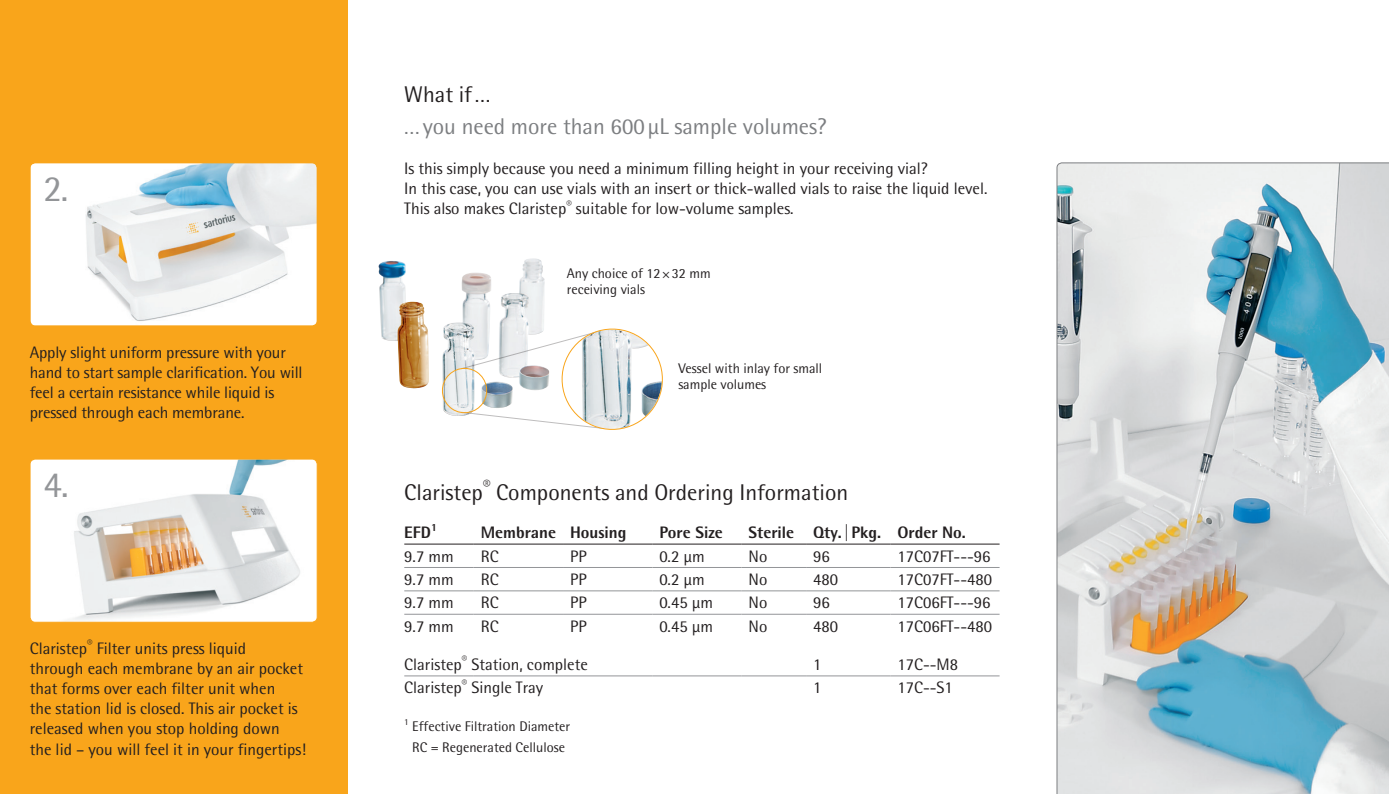
<style>
.page{position:relative;width:1389px;height:794px;background:#fff}
.page>*{position:absolute;margin:0;border:0;box-sizing:border-box;transform-origin:0 0}
.t1{font:36.75px "Sartorius Rotis Sans 2013";color:#939598}
.t2{font:22.75px "Sartorius Rotis Sans 2013";color:#231f20}
.t3{font:22.75px "Sartorius Rotis Sans 2013";color:#7c7e81}
.t4{font:16.62px/20.1px "Sartorius Rotis Sans 2013";color:#231f20}
.t5{font:800 16.62px "Sartorius Rotis Sans 2013";color:#231f20}
.t6{font:14px/16.6px "Sartorius Rotis Sans 2013";color:#231f20}
</style>
<div class="page">
<div style="left:0;top:0;width:347px;height:794px;background:#f9a51b"></div>
<hr style="left:404px;top:544px;width:70px;height:1px;background:#231f20">
<hr style="left:474px;top:544px;width:89px;height:1px;background:#231f20">
<hr style="left:563px;top:544px;width:89px;height:1px;background:#231f20">
<hr style="left:652px;top:544px;width:90px;height:1px;background:#231f20">
<hr style="left:742px;top:544px;width:64px;height:1px;background:#231f20">
<hr style="left:806px;top:544px;width:84px;height:1px;background:#231f20">
<hr style="left:890px;top:544px;width:110px;height:1px;background:#231f20">
<hr style="left:404px;top:567px;width:70px;height:1px;background:#939598">
<hr style="left:474px;top:567px;width:89px;height:1px;background:#939598">
<hr style="left:563px;top:567px;width:89px;height:1px;background:#939598">
<hr style="left:652px;top:567px;width:90px;height:1px;background:#939598">
<hr style="left:742px;top:567px;width:64px;height:1px;background:#939598">
<hr style="left:806px;top:567px;width:84px;height:1px;background:#939598">
<hr style="left:890px;top:567px;width:110px;height:1px;background:#939598">
<hr style="left:404px;top:590px;width:70px;height:1px;background:#939598">
<hr style="left:474px;top:590px;width:89px;height:1px;background:#939598">
<hr style="left:563px;top:590px;width:89px;height:1px;background:#939598">
<hr style="left:652px;top:590px;width:90px;height:1px;background:#939598">
<hr style="left:742px;top:590px;width:64px;height:1px;background:#939598">
<hr style="left:806px;top:590px;width:84px;height:1px;background:#939598">
<hr style="left:890px;top:590px;width:110px;height:1px;background:#939598">
<hr style="left:404px;top:614px;width:70px;height:1px;background:#939598">
<hr style="left:474px;top:614px;width:89px;height:1px;background:#939598">
<hr style="left:563px;top:614px;width:89px;height:1px;background:#939598">
<hr style="left:652px;top:614px;width:90px;height:1px;background:#939598">
<hr style="left:742px;top:614px;width:64px;height:1px;background:#939598">
<hr style="left:806px;top:614px;width:84px;height:1px;background:#939598">
<hr style="left:890px;top:614px;width:110px;height:1px;background:#939598">
<hr style="left:404px;top:675px;width:70px;height:1px;background:#939598">
<hr style="left:474px;top:675px;width:89px;height:1px;background:#939598">
<hr style="left:563px;top:675px;width:89px;height:1px;background:#939598">
<hr style="left:652px;top:675px;width:90px;height:1px;background:#939598">
<hr style="left:742px;top:675px;width:64px;height:1px;background:#939598">
<hr style="left:806px;top:675px;width:84px;height:1px;background:#939598">
<hr style="left:890px;top:675px;width:110px;height:1px;background:#939598">
<svg style="left:1057px;top:162px;width:332px;height:632px;background:#bfcdd1"></svg>
<img style="left:378px;top:258px;width:167px;height:131px">
<svg style="left:438px;top:321px;width:225px;height:109px"></svg>
<div style="left:30px;top:459px;width:287px;height:163px;background:#fff;border-radius:5px"></div>
<img style="left:73px;top:460px;width:244px;height:161px">
<div style="left:30px;top:459px;width:287px;height:163px;border:1px solid #f9a51b;border-radius:5px"></div>
<img style="left:32px;top:164px;width:283px;height:160px">
<div style="left:30px;top:162px;width:287px;height:164px;border:1px solid #f9a51b;border-radius:5px"></div>
<h1 class="t1" style="left:44px;top:166px;width:26px">2.</h1>
<p class="t4" style="left:30px;top:342px;width:274px">Apply slight uniform pressure with your hand to start sample clarification. You will feel a certain resistance while liquid is pressed through each membrane.</p>
<h1 class="t1" style="left:44px;top:463px;width:27px">4.</h1>
<p class="t4" style="left:30px;top:638px;width:278px">Claristep<sup>®</sup> Filter units press liquid<br>through each membrane by an air pocket that forms over each filter unit when<br>the station lid is closed. This air pocket is released when you stop holding down<br>the lid – you will feel it in your fingertips!</p>
<h2 class="t2" style="left:404px;top:81px;width:88px">What if…</h2>
<h2 class="t3" style="left:404px;top:113px;width:424px">…you need more than 600 µL sample volumes?</h2>
<p class="t4" style="left:404px;top:158px;width:585px">Is this simply because you need a minimum filling height in your receiving vial?<br>In this case, you can use vials with an insert or thick-walled vials to raise the liquid level.<br>This also makes Claristep<sup>®</sup> suitable for low-volume samples.</p>
<p class="t6" style="left:567px;top:264px;width:145px">Any choice of 12×32 mm receiving vials</p>
<p class="t6" style="left:678px;top:359px;width:145px">Vessel with inlay for small sample volumes</p>
<h2 class="t2" style="left:404px;top:478px;width:445px">Claristep<sup>®</sup> Components and Ordering Information</h2>
<p class="t5" style="left:404px;top:522px;width:34px">EFD<sup>1</sup></p>
<p class="t5" style="left:481px;top:522px;width:147px">Membrane Housing</p>
<p class="t5" style="left:659px;top:522px;width:65px">Pore Size</p>
<p class="t5" style="left:749px;top:522px;width:219px">Sterile Qty.|Pkg. Order No.</p>
<p class="t4" style="left:404px;top:545px;width:51px">9.7 mm</p>
<p class="t4" style="left:481px;top:545px;width:19px">RC</p>
<p class="t4" style="left:570px;top:545px;width:18px">PP</p>
<p class="t4" style="left:659px;top:545px;width:47px">0.2 μm</p>
<p class="t4" style="left:749px;top:545px;width:20px">No</p>
<p class="t4" style="left:813px;top:545px;width:18px">96</p>
<p class="t4" style="left:897px;top:545px;width:95px">17C07FT---96</p>
<p class="t4" style="left:404px;top:569px;width:51px">9.7 mm</p>
<p class="t4" style="left:481px;top:569px;width:19px">RC</p>
<p class="t4" style="left:570px;top:569px;width:18px">PP</p>
<p class="t4" style="left:659px;top:569px;width:47px">0.2 μm</p>
<p class="t4" style="left:749px;top:569px;width:20px">No</p>
<p class="t4" style="left:813px;top:569px;width:26px">480</p>
<p class="t4" style="left:897px;top:569px;width:96px">17C07FT--480</p>
<p class="t4" style="left:404px;top:592px;width:51px">9.7 mm</p>
<p class="t4" style="left:481px;top:592px;width:19px">RC</p>
<p class="t4" style="left:570px;top:592px;width:18px">PP</p>
<p class="t4" style="left:659px;top:592px;width:55px">0.45 μm</p>
<p class="t4" style="left:749px;top:592px;width:20px">No</p>
<p class="t4" style="left:813px;top:592px;width:18px">96</p>
<p class="t4" style="left:897px;top:592px;width:95px">17C06FT---96</p>
<p class="t4" style="left:404px;top:616px;width:51px">9.7 mm</p>
<p class="t4" style="left:481px;top:616px;width:19px">RC</p>
<p class="t4" style="left:570px;top:616px;width:18px">PP</p>
<p class="t4" style="left:659px;top:616px;width:55px">0.45 μm</p>
<p class="t4" style="left:749px;top:616px;width:20px">No</p>
<p class="t4" style="left:813px;top:616px;width:26px">480</p>
<p class="t4" style="left:897px;top:616px;width:96px">17C06FT--480</p>
<p class="t4" style="left:404px;top:654px;width:185px">Claristep<sup>®</sup> Station, complete</p>
<p class="t4" style="left:813px;top:654px;width:10px">1</p>
<p class="t4" style="left:897px;top:654px;width:62px">17C--M8</p>
<p class="t4" style="left:404px;top:677px;width:141px">Claristep<sup>®</sup> Single Tray</p>
<p class="t4" style="left:813px;top:677px;width:10px">1</p>
<p class="t4" style="left:897px;top:677px;width:57px">17C--S1</p>
<p class="t6" style="left:404px;top:715px;width:167px;line-height:21.5px;text-align:center"><sup>1</sup> Effective Filtration Diameter<br>RC = Regenerated Cellulose</p>
</div>
